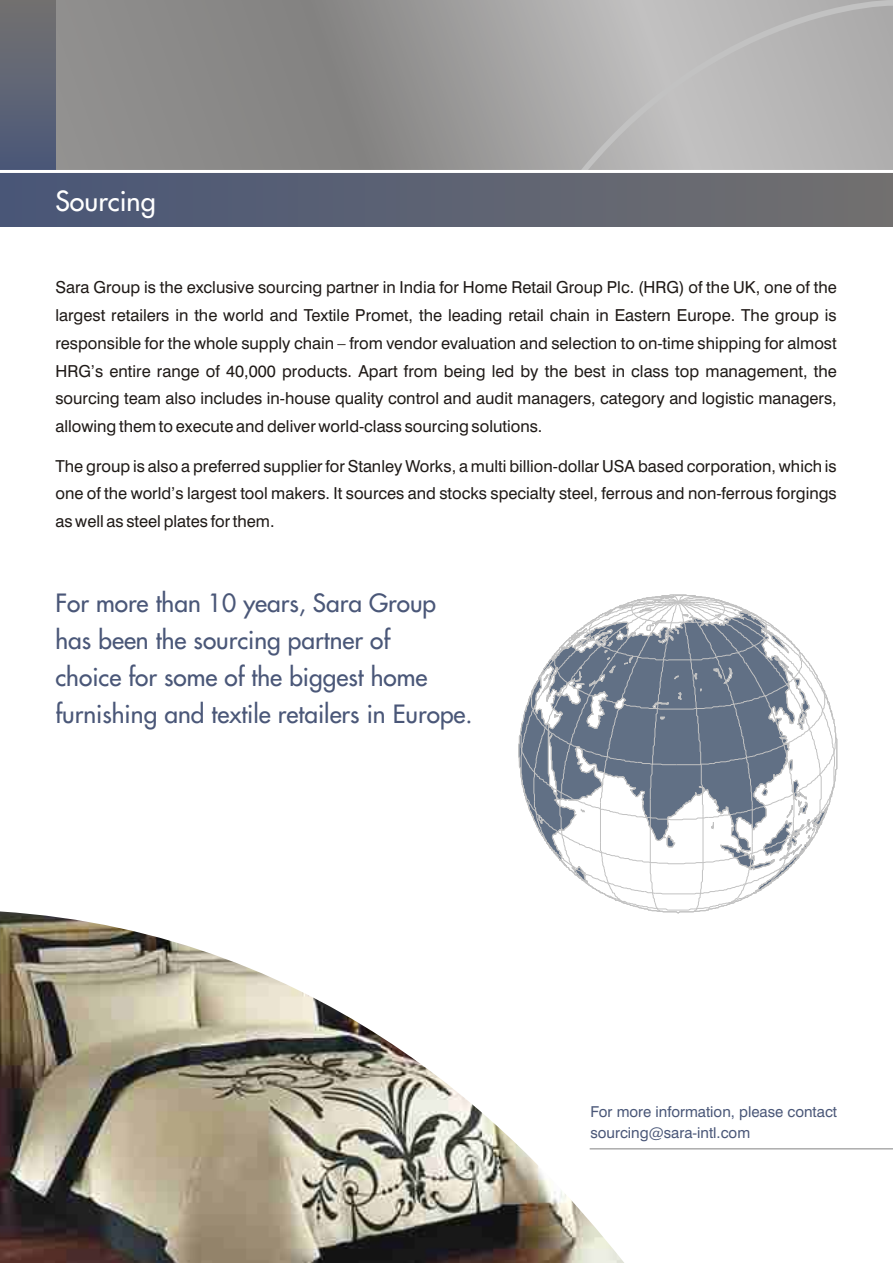
<style>
.page{position:relative;width:893px;height:1263px;background:#fff}
.page>*{position:absolute;margin:0;border:0;box-sizing:border-box;transform-origin:0 0}
.t1{font:27px "Futura";color:#fff}
.t2{font:24.45px/37.2px "Futura";color:#4a5778}
.t3{font:16.5px/27.8px "Swiss 721 BT";color:#1f1a17;text-align:justify}
.t4{font:15px/21.6px "Swiss 721 BT";color:#4a5778}
</style>
<div class="page">
<svg style="left:55px;top:0;width:524px;height:170px;background:#91908f"></svg>
<div style="left:0;top:173px;width:893px;height:53px;background:linear-gradient(to right,#495677,#72706f)"></div>
<hr style="left:590px;top:1148px;width:303px;height:1px;background:#828282">
<svg style="left:518px;top:594px;width:318px;height:317px"></svg>
<img style="left:0;top:911px;width:624px;height:352px">
<div style="left:0;top:0;width:55px;height:170px;background:linear-gradient(to bottom,#747271,#4b5879)"></div>
<svg style="left:579px;top:0;width:314px;height:170px;background:#b8b7b7"></svg>
<h1 class="t1" style="left:55px;top:184px;width:102px">Sourcing</h1>
<p class="t3" style="left:55px;top:275px;width:783px">Sara Group is the exclusive sourcing partner in India for Home Retail Group Plc. (HRG) of the UK, one of the largest retailers in the world and Textile Promet, the leading retail chain in Eastern Europe. The group is responsible for the whole supply chain – from vendor evaluation and selection to on-time shipping for almost HRG’s entire range of 40,000 products. Apart from being led by the best in class top management, the sourcing team also includes in-house quality control and audit managers, category and logistic managers, allowing them to execute and deliver world-class sourcing solutions.</p>
<p class="t3" style="left:55px;top:453px;width:783px">The group is also a preferred supplier for Stanley Works, a multi billion-dollar USA based corporation, which is one of the world’s largest tool makers. It sources and stocks specialty steel, ferrous and non-ferrous forgings as well as steel plates for them.</p>
<h2 class="t2" style="left:55px;top:584px;width:419px">For more than 10 years, Sara Group has been the sourcing partner of<br>choice for some of the biggest home furnishing and textile retailers in Europe.</h2>
<p class="t4" style="left:590px;top:1102px;width:248px">For more information, please contact sourcing@sara-intl.com</p>
</div>
